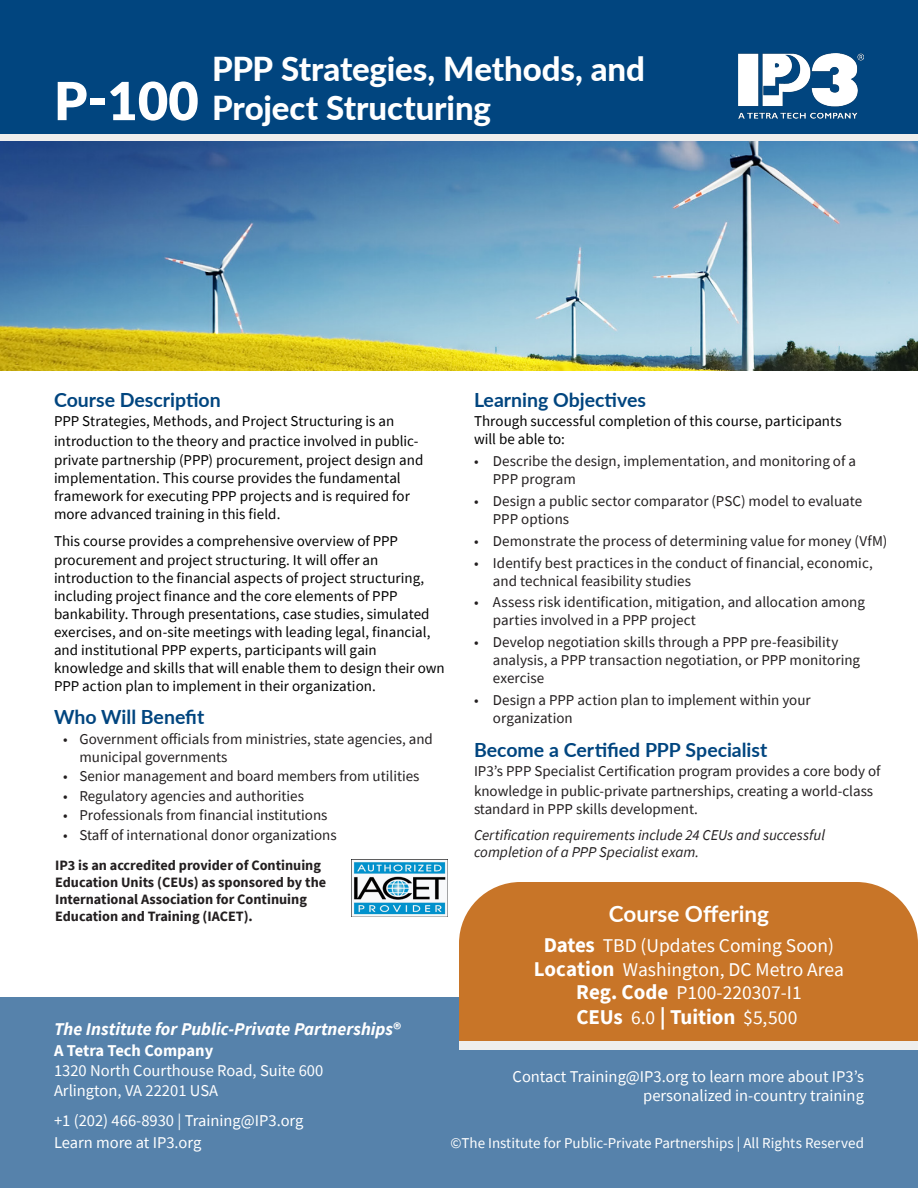
<style>
.page{position:relative;width:918px;height:1188px;background:#fff}
.page>*{position:absolute;margin:0;border:0;box-sizing:border-box;transform-origin:0 0}
.t1{font:900 52.5px "Lato";color:#fff}
.Main_Title{font:800 33px/39.6px "Lato";letter-spacing:-.005em;color:#fff}
.t2{font:700 22.5px "Lato";color:#fff}
.t3{font:700 21px "Source Sans Pro";letter-spacing:-.005em;color:#fff}
.t4{font:19.5px/23.7px "Source Sans Pro";color:#fff;text-align:center}
.Body{font:700 19.5px "Lato";color:#01457f}
.Bullet_copy{font:700 19.5px "Lato";color:#01457f}
.t5{font:italic 700 18px "Source Sans Pro";color:#fff}
.t6{font:16.5px/19.8px "Source Sans Pro";color:#fff;text-align:right}
.t7{font:700 16.5px "Source Sans Pro";color:#fff}
.t8{font:15px/18px "Source Sans Pro";color:#231f20}
.Body-2{font:15px/18px "Source Sans Pro";color:#000}
.Bullet_copy-2{font:italic 15px/16.5px "Source Sans Pro";color:#231f20}
.Bullet_copy-3{font:15px "Source Sans Pro";color:#000}
.t9{font:15px "Source Sans Pro";color:#fff}
.Body-3{font:700 14.25px/17.1px "Source Sans Pro";color:#231f20}
.s1{font-weight:700;font-size:21px}
.s2{font-weight:400;font-size:19.5px}
.s3{font-size:22.5px}
.s4{font-style:normal}
</style>
<div class="page">
<div style="left:0;top:997px;width:918px;height:191px;background:#5682ab"></div>
<div style="left:0;top:0;width:918px;height:135px;background:#01457f"></div>
<img style="left:738px;top:53px;width:126px;height:66px">
<img style="left:0;top:140px;width:918px;height:231px">
<div style="left:0;top:134px;width:918px;height:6px;background:#eeeeed"></div>
<img style="left:351px;top:859px;width:96px;height:57px">
<div style="left:459px;top:882px;width:459px;height:160px;background:#c87528"></div>
<div style="left:459px;top:1042px;width:459px;height:8px;background:#eeeeed"></div>
<p class="t1" style="left:54px;top:62px;width:146px">P-100</p>
<p class="Main_Title" style="left:212px;top:47px;width:434px">PPP Strategies, Methods, and<br>Project Structuring</p>
<p class="Body" style="left:54px;top:385px;width:168px">Course Description</p>
<p class="Body-2" style="left:54px;top:412px;width:371px;line-height:19.5px">PPP Strategies, Methods, and Project Structuring is an introduction to the theory and practice involved in public&shy;private partnership (PPP) procurement, project design and</p>
<p class="Body-2" style="left:54px;top:469px;width:357px">implementation. This course provides the fundamental framework for executing PPP projects and is required for more advanced training in this field.</p>
<p class="Body-2" style="left:54px;top:531px;width:346px;line-height:19.5px">This course provides a comprehensive overview of PPP procurement and project structuring. It will offer an</p>
<p class="Body-2" style="left:54px;top:569px;width:392px">introduction to the financial aspects of project structuring, including project finance and the core elements of PPP bankability. Through presentations, case studies, simulated exercises, and on-site meetings with leading legal, financial, and institutional PPP experts, participants will gain knowledge and skills that will enable them to design their own PPP action plan to implement in their organization.</p>
<p class="Body" style="left:54px;top:703px;width:152px">Who Will Benefit</p>
<p class="t8" style="left:80px;top:730px;width:355px;text-indent:-16px">• Government officials from ministries, state agencies, and municipal governments</p>
<p class="t8" style="left:63px;top:767px;width:358px">• Senior management and board members from utilities</p>
<p class="t8" style="left:63px;top:787px;width:243px">• Regulatory agencies and authorities</p>
<p class="t8" style="left:63px;top:806px;width:266px">• Professionals from financial institutions</p>
<p class="t8" style="left:63px;top:826px;width:275px">• Staff of international donor organizations</p>
<p class="Body-3" style="left:55px;top:856px;width:273px">IP3 is an accredited provider of Continuing Education Units (CEUs) as sponsored by the International Association for Continuing Education and Training (IACET).</p>
<p class="Bullet_copy" style="left:474px;top:385px;width:174px">Learning Objectives</p>
<p class="Bullet_copy-3" style="left:474px;top:412px;width:369px">Through successful completion of this course, participants</p>
<p class="Bullet_copy-3" style="left:474px;top:430px;width:92px">will be able to:</p>
<p class="t8" style="left:493px;top:452px;width:365px;text-indent:-19px">• Describe the design, implementation, and monitoring of a<br>PPP program</p>
<p class="t8" style="left:493px;top:492px;width:371px;text-indent:-19px">• Design a public sector comparator (PSC) model to evaluate<br>PPP options</p>
<p class="t8" style="left:474px;top:532px;width:415px">• Demonstrate the process of determining value for money (VfM)</p>
<p class="t8" style="left:493px;top:553px;width:381px;text-indent:-19px">• Identify best practices in the conduct of financial, economic, and technical feasibility studies</p>
<p class="t8" style="left:493px;top:593px;width:374px;text-indent:-19px">• Assess risk identification, mitigation, and allocation among parties involved in a PPP project</p>
<p class="t8" style="left:493px;top:633px;width:369px;text-indent:-19px">• Develop negotiation skills through a PPP pre-feasibility analysis, a PPP transaction negotiation, or PPP monitoring exercise</p>
<p class="t8" style="left:493px;top:691px;width:319px;text-indent:-19px">• Design a PPP action plan to implement within your organization</p>
<p class="Body" style="left:474px;top:735px;width:295px">Become a Certified PPP Specialist</p>
<p class="t8" style="left:474px;top:761px;width:408px;line-height:19.5px">IP3’s PPP Specialist Certification program provides a core body of knowledge in public-private partnerships, creating a world-class</p>
<p class="t8" style="left:474px;top:800px;width:225px">standard in PPP skills development.</p>
<p class="Bullet_copy-2" style="left:474px;top:827px;width:353px">Certification requirements include 24 CEUs and successful completion of a PPP Specialist exam.</p>
<p class="t2" style="left:609px;top:897px;width:162px">Course Offering</p>
<p class="t4" style="left:534px;top:933px;width:312px"><span class="s1">Dates</span> TBD (Updates Coming Soon)<br><span class="s1">Location</span> Washington, DC Metro Area<br><span class="s1">Reg. Code</span> P100-220307-I1</p>
<p class="t3" style="left:576px;top:1003px;width:223px">CEUs <span class="s2">6.0</span> <span class="s3">|</span> Tuition <span class="s2">$5,500</span></p>
<p class="t5" style="left:54px;top:1017px;width:349px">The Institute for Public-Private Partnerships<span class="s4">®</span></p>
<p class="t7" style="left:54px;top:1040px;width:161px">A Tetra Tech Company</p>
<p class="t6" style="left:54px;top:1061px;width:271px">1320 North Courthouse Road, Suite 600</p>
<p class="t6" style="left:54px;top:1081px;width:166px">Arlington, VA 22201 USA</p>
<p class="t6" style="left:54px;top:1111px;width:251px">+1 (202) 466-8930 | Training@IP3.org</p>
<p class="t6" style="left:54px;top:1133px;width:149px">Learn more at IP3.org</p>
<p class="t6" style="left:513px;top:1066px;width:353px">Contact Training@IP3.org to learn more about IP3’s personalized in-country training</p>
<p class="t9" style="left:450px;top:1133px;width:415px">©The Institute for Public-Private Partnerships | All Rights Reserved</p>
</div>
